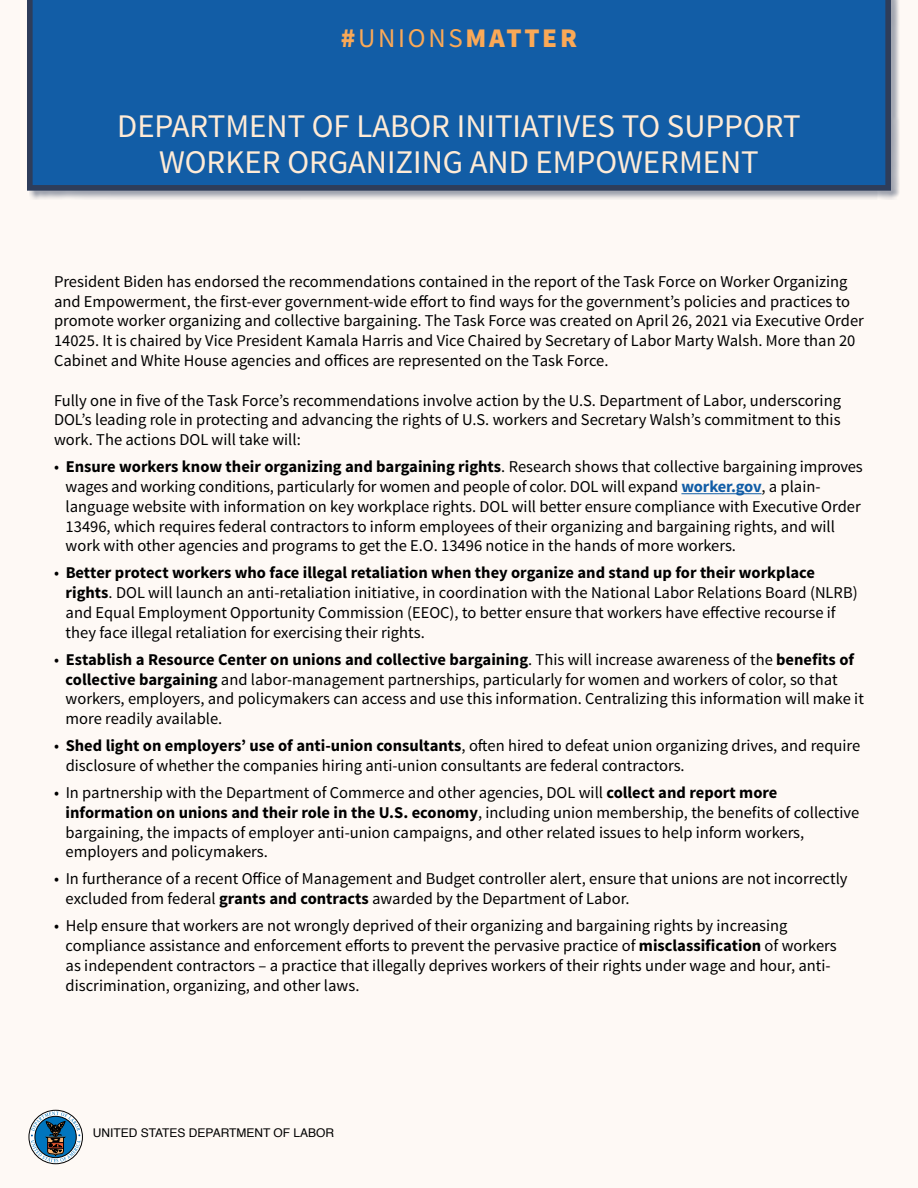
<style>
.page{position:relative;width:918px;height:1188px;background:#fef9f5}
.page>*{position:absolute;margin:0;border:0;box-sizing:border-box;transform-origin:0 0}
.t1{font:33px/36px "Source Sans Pro";color:#ffebd6;text-align:center}
.t2{font:900 27px "Source Sans Pro";letter-spacing:.1em;color:#faa957}
.t3{font:16.5px/19.8px "Source Sans Pro";color:#000}
.t4{font:12px "Helvetica";color:#000}
.s1{font-weight:400}
.s2{font-weight:700}
.s3{font-weight:700;color:#125da6}
</style>
<div class="page">
<div style="left:29px;top:0;width:871px;height:200px;background:#2e3d5a;opacity:.45"></div>
<div style="left:27px;top:0;width:864px;height:191px;background:#125da6"></div>
<hr style="left:681px;top:493px;width:81px;height:1px;background:#125da6">
<div style="left:29px;top:1110px;width:54px;height:54px;border:1px solid #000;border-radius:50%"></div>
<svg style="left:31px;top:1112px;width:50px;height:50px"></svg>
<h1 class="t2" style="left:341px;top:21px;width:238px">#<span class="s1">UNIONS</span>MATTER</h1>
<h1 class="t1" style="left:117px;top:108px;width:685px">DEPARTMENT OF LABOR INITIATIVES TO SUPPORT<br>WORKER ORGANIZING AND EMPOWERMENT</h1>
<p class="t3" style="left:54px;top:272px;width:811px">President Biden has endorsed the recommendations contained in the report of the Task Force on Worker Organizing and Empowerment, the first-ever government-wide effort to find ways for the government’s policies and practices to promote worker organizing and collective bargaining. The Task Force was created on April 26, 2021 via Executive Order 14025. It is chaired by Vice President Kamala Harris and Vice Chaired by Secretary of Labor Marty Walsh. More than 20<br>Cabinet and White House agencies and offices are represented on the Task Force.</p>
<p class="t3" style="left:54px;top:391px;width:789px;text-align:justify">Fully one in five of the Task Force’s recommendations involve action by the U.S. Department of Labor, underscoring DOL’s leading role in protecting and advancing the rights of U.S. workers and Secretary Walsh’s commitment to this work. The actions DOL will take will:</p>
<p class="t3" style="left:66px;top:457px;width:799px;text-indent:-12px">• <span class="s2">Ensure workers know their organizing and bargaining rights</span>. Research shows that collective bargaining improves wages and working conditions, particularly for women and people of color. DOL will expand <span class="s3">worker.gov</span>, a plain&shy;language website with information on key workplace rights. DOL will better ensure compliance with Executive Order 13496, which requires federal contractors to inform employees of their organizing and bargaining rights, and will work with other agencies and programs to get the E.O. 13496 notice in the hands of more workers.</p>
<p class="t3" style="left:66px;top:563px;width:794px;text-indent:-12px">• <span class="s2">Better protect workers who face illegal retaliation when they organize and stand up for their workplace rights</span>. DOL will launch an anti-retaliation initiative, in coordination with the National Labor Relations Board (NLRB) and Equal Employment Opportunity Commission (EEOC), to better ensure that workers have effective recourse if they face illegal retaliation for exercising their rights.</p>
<p class="t3" style="left:66px;top:650px;width:800px;text-indent:-12px">• <span class="s2">Establish a Resource Center on unions and collective bargaining</span>. This will increase awareness of the <span class="s2">benefits of collective bargaining</span> and labor-management partnerships, particularly for women and workers of color, so that workers, employers, and policymakers can access and use this information. Centralizing this information will make it more readily available.</p>
<p class="t3" style="left:66px;top:736px;width:796px;text-indent:-12px">• <span class="s2">Shed light on employers’ use of anti-union consultants</span>, often hired to defeat union organizing drives, and require disclosure of whether the companies hiring anti-union consultants are federal contractors.</p>
<p class="t3" style="left:66px;top:783px;width:795px;text-indent:-12px">• In partnership with the Department of Commerce and other agencies, DOL will <span class="s2">collect and report more information on unions and their role in the U.S. economy</span>, including union membership, the benefits of collective bargaining, the impacts of employer anti-union campaigns, and other related issues to help inform workers, employers and policymakers.</p>
<p class="t3" style="left:66px;top:869px;width:783px;text-indent:-12px">• In furtherance of a recent Office of Management and Budget controller alert, ensure that unions are not incorrectly excluded from federal <span class="s2">grants and contracts</span> awarded by the Department of Labor.</p>
<p class="t3" style="left:66px;top:916px;width:773px;text-indent:-12px">• Help ensure that workers are not wrongly deprived of their organizing and bargaining rights by increasing compliance assistance and enforcement efforts to prevent the pervasive practice of <span class="s2">misclassification</span> of workers as independent contractors – a practice that illegally deprives workers of their rights under wage and hour, anti&shy;discrimination, organizing, and other laws.</p>
<p class="t4" style="left:93px;top:1124px;width:243px">UNITED STATES DEPARTMENT OF LABOR</p>
</div>
